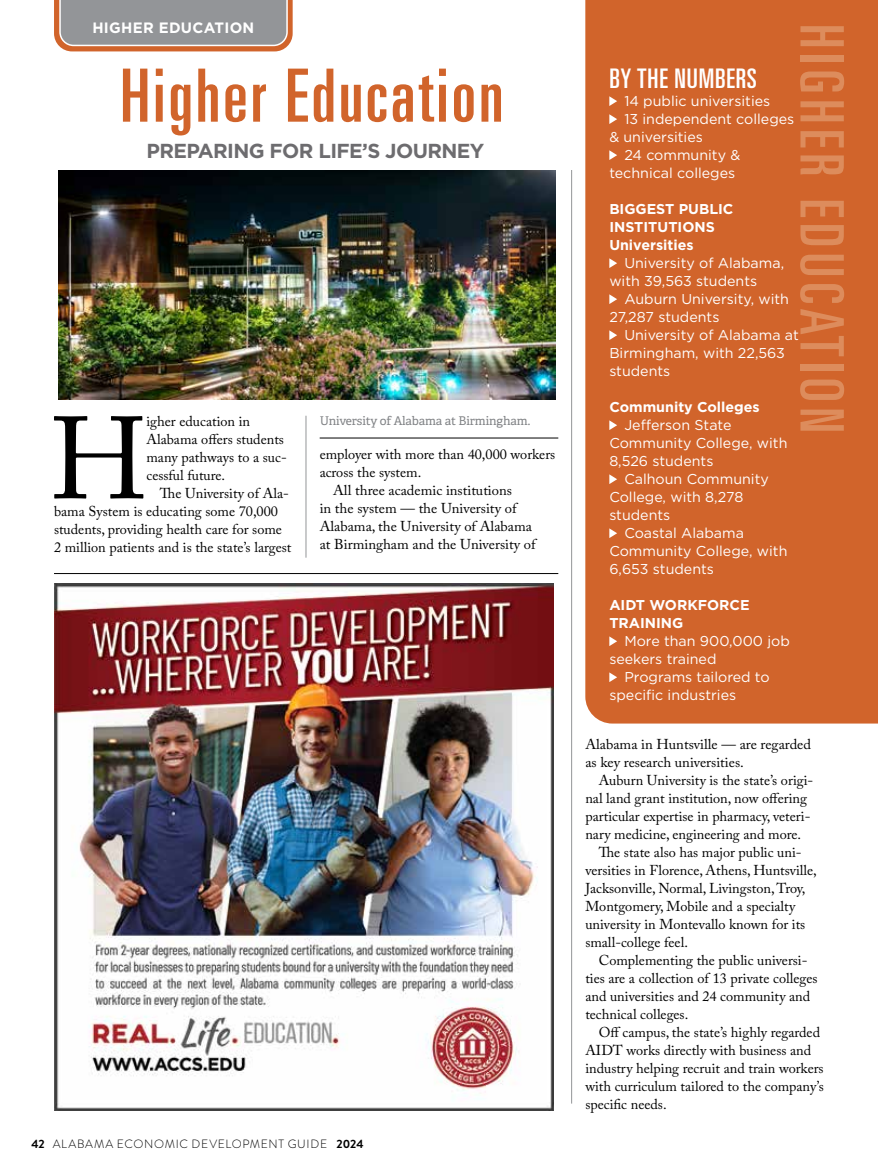
<style>
.page{position:relative;width:878px;height:1168px;background:#fff}
.page>*{position:absolute;margin:0;border:0;box-sizing:border-box;transform-origin:0 0}
.t1{font:115.5px "Adobe Caslon Pro";color:#000}
.t2{font:ultra-condensed 73.5px "Univers LT Std";letter-spacing:.04em;color:#d1642b}
.t3{font:ultra-condensed 60px "Univers LT Std";letter-spacing:.09em;color:#dd8c5c}
.t4{font:ultra-condensed 27px "Univers LT Std";letter-spacing:.03em;color:#fff}
.t5{font:700 20.25px "Gotham";letter-spacing:-.03em;color:#6d6c6f}
.t6{font:700 15px "Gotham";letter-spacing:.02em;color:#fff}
.t7{font:14.25px/18px "Adobe Caslon Pro";color:#000}
.t8{font:14.25px/18px "Gotham";color:#fff}
.t9{font:700 14.25px/18px "Gotham";color:#fff}
.t10{font:300 12px "Brandon Grotesque";letter-spacing:.06em;color:#000}
.t11{font:12px "Adelle";letter-spacing:-.01em;color:#808285}
.s1{font-weight:700}
</style>
<div class="page">
<hr style="left:571px;top:170px;width:1px;height:933px;background:#939598">
<svg style="left:54px;top:0;width:238px;height:51px;background:#a0938f"></svg>
<div style="left:585px;top:0;width:293px;height:723px;background:#d1642b"></div>
<svg style="left:609px;top:96px;width:8px;height:10px"></svg>
<svg style="left:609px;top:114px;width:8px;height:10px"></svg>
<svg style="left:609px;top:150px;width:8px;height:10px"></svg>
<svg style="left:609px;top:258px;width:8px;height:10px"></svg>
<svg style="left:609px;top:294px;width:8px;height:10px"></svg>
<svg style="left:609px;top:330px;width:8px;height:10px"></svg>
<svg style="left:609px;top:420px;width:8px;height:10px"></svg>
<svg style="left:609px;top:474px;width:8px;height:10px"></svg>
<svg style="left:609px;top:528px;width:8px;height:10px"></svg>
<svg style="left:609px;top:636px;width:8px;height:10px"></svg>
<svg style="left:609px;top:672px;width:8px;height:10px"></svg>
<hr style="left:306px;top:416px;width:1px;height:142px;background:#939598">
<img style="left:59px;top:170px;width:497px;height:229px">
<hr style="left:320px;top:438px;width:238px;height:1px;background:#000">
<img style="left:54px;top:584px;width:500px;height:526px">
<hr style="left:54px;top:573px;width:504px;height:1px;background:#000">
<p class="t6" style="left:92px;top:18px;width:163px">HIGHER EDUCATION</p>
<h3 class="t3" style="left:855px;top:24px;width:410px;rotate:90deg">HIGHER EDUCATION</h3>
<h3 class="t4" style="left:609px;top:63px;width:149px">BY THE NUMBERS</h3>
<p class="t8" style="left:624px;top:92px;width:147px">14 public universities</p>
<p class="t8" style="left:624px;top:110px;width:171px">13 independent colleges</p>
<p class="t8" style="left:609px;top:128px;width:95px">&amp; universities</p>
<p class="t8" style="left:624px;top:146px;width:117px">24 community &amp;</p>
<p class="t8" style="left:609px;top:164px;width:127px">technical colleges</p>
<p class="t9" style="left:609px;top:200px;width:126px">BIGGEST PUBLIC<br>INSTITUTIONS<br>Universities</p>
<p class="t8" style="left:609px;top:254px;width:176px;text-indent:15px">University of Alabama, with 39,563 students</p>
<p class="t8" style="left:609px;top:290px;width:181px;text-indent:15px">Auburn University, with<br>27,287 students</p>
<p class="t8" style="left:609px;top:326px;width:191px;text-indent:15px">University of Alabama at<br>Birmingham, with 22,563 students</p>
<p class="t9" style="left:609px;top:398px;width:152px">Community Colleges</p>
<p class="t8" style="left:609px;top:416px;width:180px;text-indent:15px">Jefferson State<br>Community College, with<br>8,526 students</p>
<p class="t8" style="left:624px;top:470px;width:146px">Calhoun Community</p>
<p class="t8" style="left:609px;top:488px;width:136px">College, with 8,278</p>
<p class="t8" style="left:609px;top:506px;width:63px">students</p>
<p class="t8" style="left:624px;top:524px;width:121px">Coastal Alabama</p>
<p class="t8" style="left:609px;top:542px;width:180px">Community College, with</p>
<p class="t8" style="left:609px;top:560px;width:106px">6,653 students</p>
<p class="t9" style="left:609px;top:596px;width:142px">AIDT WORKFORCE<br>TRAINING</p>
<p class="t8" style="left:609px;top:632px;width:182px;text-indent:15px">More than 900,000 job seekers trained</p>
<p class="t8" style="left:609px;top:668px;width:162px;text-indent:15px">Programs tailored to specific industries</p>
<h2 class="t2" style="left:120px;top:54px;width:385px">Higher Education</h2>
<h3 class="t5" style="left:146px;top:138px;width:339px">PREPARING FOR LIFE’S JOURNEY</h3>
<p class="t11" style="left:320px;top:413px;width:212px">University of Alabama at Birmingham.</p>
<h1 class="t1" style="left:50px;top:391px;width:99px">H</h1>
<p class="t7" style="left:146px;top:412px;width:142px">igher education in<br>Alabama offers students many pathways to a suc&shy;cessful future.</p>
<p class="t7" style="left:320px;top:445px;width:237px">employer with more than 40,000 workers</p>
<p class="t7" style="left:320px;top:463px;width:103px">across the system.</p>
<p class="t7" style="left:333px;top:481px;width:180px">All three academic institutions</p>
<p class="t7" style="left:319px;top:499px;width:198px">in the system — the University of</p>
<p class="t7" style="left:319px;top:517px;width:214px">Alabama, the University of Alabama</p>
<p class="t7" style="left:319px;top:535px;width:217px">at Birmingham and the University of</p>
<p class="t7" style="left:54px;top:484px;width:239px;text-indent:106px">The University of Ala&shy;bama System is educating some 70,000 students, providing health care for some 2 million patients and is the state’s largest</p>
<p class="t10" style="left:31px;top:1135px;width:334px"><span class="s1">42</span> ALABAMA ECONOMIC DEVELOPMENT GUIDE <span class="s1">2024</span></p>
<p class="t7" style="left:585px;top:735px;width:227px">Alabama in Huntsville — are regarded as key research universities.</p>
<p class="t7" style="left:598px;top:771px;width:216px">Auburn University is the state’s origi-</p>
<p class="t7" style="left:585px;top:789px;width:223px">nal land grant institution, now offering</p>
<p class="t7" style="left:585px;top:807px;width:227px">particular expertise in pharmacy, veteri-</p>
<p class="t7" style="left:585px;top:825px;width:217px">nary medicine, engineering and more.</p>
<p class="t7" style="left:598px;top:843px;width:204px">The state also has major public uni-</p>
<p class="t7" style="left:585px;top:861px;width:233px">versities in Florence, Athens, Huntsville,</p>
<p class="t7" style="left:585px;top:879px;width:222px">Jacksonville, Normal, Livingston, Troy,</p>
<p class="t7" style="left:585px;top:897px;width:211px">Montgomery, Mobile and a specialty</p>
<p class="t7" style="left:585px;top:915px;width:221px">university in Montevallo known for its</p>
<p class="t7" style="left:585px;top:933px;width:104px">small-college feel.</p>
<p class="t7" style="left:598px;top:951px;width:210px">Complementing the public universi-</p>
<p class="t7" style="left:585px;top:969px;width:234px">ties are a collection of 13 private colleges</p>
<p class="t7" style="left:585px;top:987px;width:226px">and universities and 24 community and</p>
<p class="t7" style="left:585px;top:1005px;width:104px">technical colleges.</p>
<p class="t7" style="left:598px;top:1023px;width:223px">Off campus, the state’s highly regarded</p>
<p class="t7" style="left:585px;top:1041px;width:227px">AIDT works directly with business and</p>
<p class="t7" style="left:585px;top:1059px;width:240px">industry helping recruit and train workers</p>
<p class="t7" style="left:585px;top:1077px;width:240px">with curriculum tailored to the company’s</p>
<p class="t7" style="left:585px;top:1095px;width:83px">specific needs.</p>
</div>
